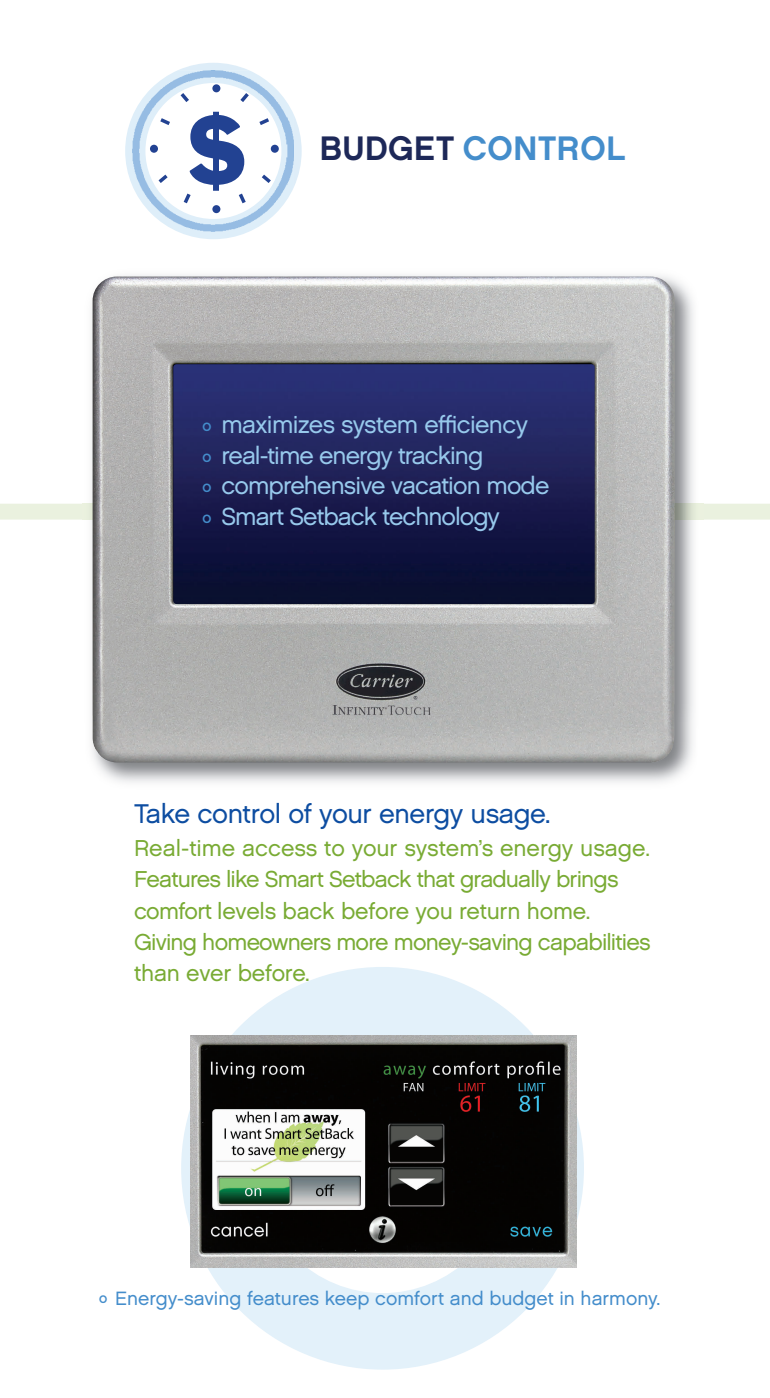
<style>
.page{position:relative;width:770px;height:1398px;background:#fff}
.page>*{position:absolute;margin:0;border:0;box-sizing:border-box;transform-origin:0 0}
.t1{font:99.23px "Eagle";color:#224292}
.t2{font:33.98px "Chalet New York Nineteen Sixty";letter-spacing:.02em;color:#448dcb}
.t3{font:27px "Chalet London Nineteen Sixty";letter-spacing:-.015em;color:#0d4da1}
.t4{font:24.53px/30.4px "Chalet London Nineteen Sixty";letter-spacing:-.035em;color:#97c9ec}
.t5{font:22.95px/31.3px "Chalet London Nineteen Sixty";letter-spacing:-.03em;color:#79ab34}
.t6{font:19.12px "Chalet London Nineteen Sixty";color:#448dcb}
.s1{color:#1d2858}
.s2{font-family:"Chalet New York Nineteen Seventy";font-size:11.92px;color:#448dcb}
.s3{font-family:"Chalet New York Nineteen Seventy";font-size:10.8px}
</style>
<div class="page">
<div style="left:0;top:503px;width:769px;height:16px;background:#eaf1df"></div>
<img style="left:82px;top:275px;width:621px;height:508px">
<img style="left:93px;top:281px;width:581px;height:481px">
<img style="left:173px;top:364px;width:421px;height:240px;border-radius:3px">
<svg style="left:181px;top:967px;width:403px;height:402px;fill:#e3f1fa"></svg>
<svg style="left:179px;top:63px;width:122px;height:123px"></svg>
<img style="left:125px;top:70px;width:169px;height:169px">
<img style="left:190px;top:1035px;width:386px;height:231px">
<h1 class="t1" style="left:186px;top:91px;width:62px">$</h1>
<h2 class="t2" style="left:320px;top:128px;width:307px"><span class="s1">BUDGET</span> CONTROL</h2>
<p class="t4" style="left:202px;top:410px;width:348px"><span class="s2">0</span> maximizes system efficiency<br><span class="s2">0</span> real-time energy tracking<br><span class="s2">0</span> comprehensive vacation mode<br><span class="s2">0</span> Smart Setback technology</p>
<p class="t3" style="left:134px;top:797px;width:418px">Take control of your energy usage.</p>
<p class="t5" style="left:134px;top:832px;width:518px">Real-time access to your system’s energy usage.<br>Features like Smart Setback that gradually brings comfort levels back before you return home.<br>Giving homeowners more money-saving capabilities than ever before.</p>
<p class="t6" style="left:99px;top:1286px;width:562px"><span class="s3">0</span> Energy-saving features keep comfort and budget in harmony.</p>
</div>
